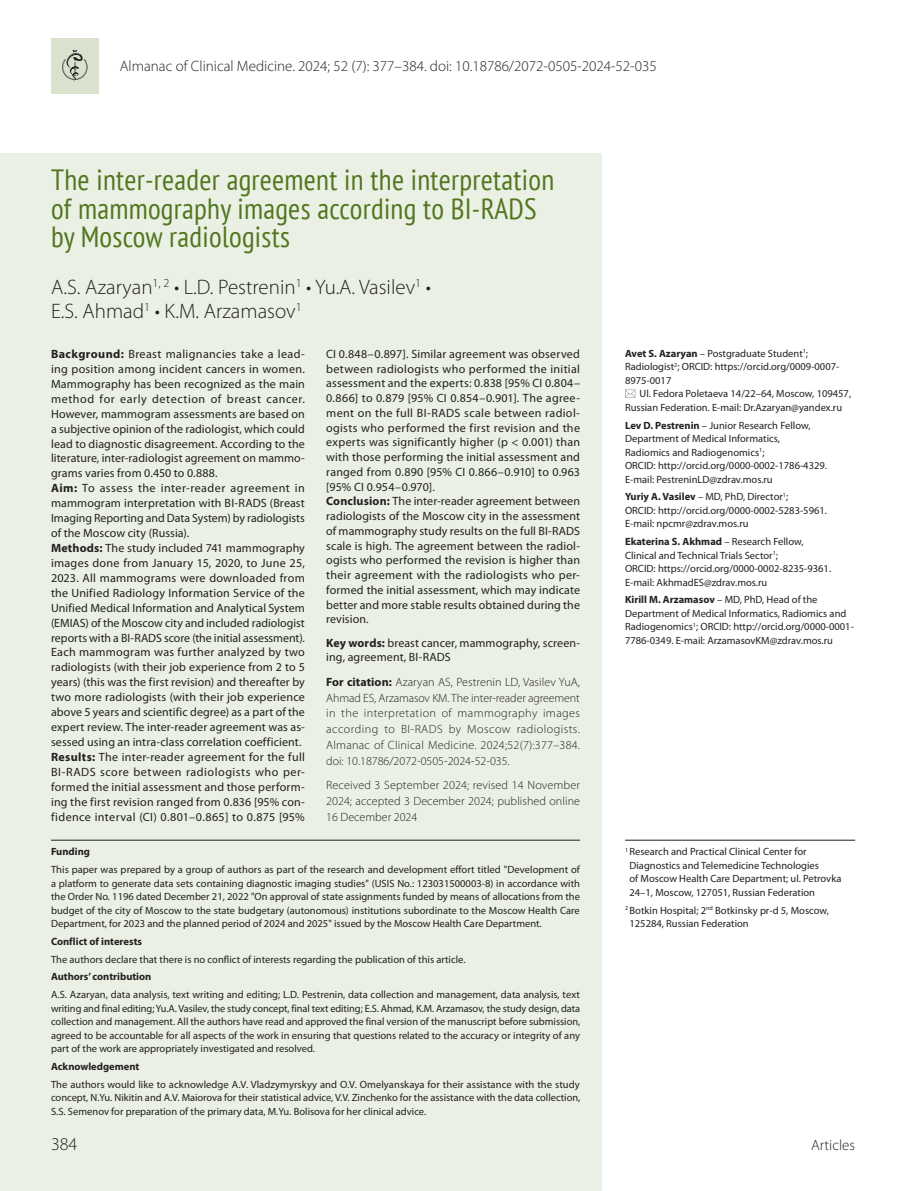
<style>
.page{position:relative;width:919px;height:1191px;background:#fff}
.page>*{position:absolute;margin:0;border:0;box-sizing:border-box;transform-origin:0 0}
.Заголовок-1{font:condensed 29.25px/28.5px "PT Sans";letter-spacing:.01em;color:#51771f}
.Авторы_Фамилии{font:300 21px/24px "Myriad Pro";color:#231f20}
.Загаловок-2{font:300 18px "Myriad Pro";color:#231f20}
.t1{font:300 15px "Myriad Pro";color:#231f20}
.Резюме{font:12px/14.9px "Myriad Pro";letter-spacing:.01em;color:#231f20;text-align:justify}
.doi{font:300 12px/15.8px "Myriad Pro";letter-spacing:.005em;color:#231f20;text-align:justify}
.Сноска-2{font:10.5px/13.5px "Myriad Pro";color:#231f20;text-align:justify}
.Авторы_Регалии{font:10.5px/13.5px "Myriad Pro";color:#231f20}
.Сноска-1{font:10.5px/13.5px "Myriad Pro";color:#231f20}
.Сноска-2-2{font:700 10.5px "Myriad Pro";color:#231f20}
.Сноска-1-2{font:700 10.5px "Myriad Pro";color:#231f20}
.s1{font-weight:700}
</style>
<div class="page">
<div style="left:0;top:153px;width:601px;height:1038px;background:#ebf0e5"></div>
<hr style="left:51px;top:840px;width:529px;height:1px;background:#231f20">
<hr style="left:625px;top:840px;width:230px;height:1px;background:#231f20">
<svg style="left:625px;top:390px;width:10px;height:7px"></svg>
<div style="left:51px;top:38px;width:48px;height:55px;background:#d9e2cd"></div>
<svg style="left:62px;top:50px;width:25px;height:32px"></svg>
<p class="t1" style="left:120px;top:57px;width:538px">Almanac of Clinical Medicine. 2024; 52 (7): 377–384. doi: 10.18786/2072-0505-2024-52-035</p>
<p class="Заголовок-1" style="left:51px;top:165px;width:504px">The inter-reader agreement in the interpretation of mammography images according to BI-RADS by Moscow radiologists</p>
<p class="Авторы_Фамилии" style="left:51px;top:275px;width:381px">A.S. Azaryan<sup>1,</sup> <sup>2</sup> • L.D. Pestrenin<sup>1</sup> • Yu.A. Vasilev<sup>1</sup> •<br>E.S. Ahmad<sup>1</sup> • K.M. Arzamasov<sup>1</sup></p>
<p class="Резюме" style="left:51px;top:346px;width:255px"><span class="s1">Background:</span> Breast malignancies take a lead&shy;ing position among incident cancers in women.<br>Mammography has been recognized as the main method for early detection of breast cancer.<br>However, mammogram assessments are based on a subjective opinion of the radiologist, which could lead to diagnostic disagreement. According to the literature, inter-radiologist agreement on mammo&shy;grams varies from 0.450 to 0.888.</p>
<p class="Резюме" style="left:51px;top:480px;width:255px"><span class="s1">Aim:</span> To assess the inter-reader agreement in mammogram interpretation with BI-RADS (Breast Imaging Reporting and Data System) by radiologists of the Moscow city (Russia).</p>
<p class="Резюме" style="left:51px;top:540px;width:255px"><span class="s1">Methods:</span> The study included 741 mammography images done from January 15, 2020, to June 25, 2023. All mammograms were downloaded from the Unified Radiology Information Service of the Unified Medical Information and Analytical System (EMIAS) of the Moscow city and included radiologist reports with a BI-RADS score (the initial assessment).<br>Each mammogram was further analyzed by two radiologists (with their job experience from 2 to 5 years) (this was the first revision) and thereafter by two more radiologists (with their job experience above 5 years and scientific degree) as a part of the expert review. The inter-reader agreement was as&shy;sessed using an intra-class correlation coefficient.</p>
<p class="Резюме" style="left:51px;top:749px;width:255px"><span class="s1">Results:</span> The inter-reader agreement for the full BI-RADS score between radiologists who per&shy;formed the initial assessment and those perform&shy;ing the first revision ranged from 0.836 [95% con&shy;fidence interval (CI) 0.801–0.865] to 0.875 [95%</p>
<p class="Резюме" style="left:326px;top:346px;width:255px">CI 0.848–0.897]. Similar agreement was observed between radiologists who performed the initial assessment and the experts: 0.838 [95% CI 0.804– 0.866] to 0.879 [95% CI 0.854–0.901]. The agree&shy;ment on the full BI-RADS scale between radiol&shy;ogists who performed the first revision and the experts was significantly higher (p &lt; 0.001) than with those performing the initial assessment and ranged from 0.890 [95% CI 0.866–0.910] to 0.963 [95% CI 0.954–0.970].</p>
<p class="Резюме" style="left:326px;top:494px;width:255px"><span class="s1">Conclusion:</span> The inter-reader agreement between radiologists of the Moscow city in the assessment of mammography study results on the full BI-RADS scale is high. The agreement between the radiol&shy;ogists who performed the revision is higher than their agreement with the radiologists who per&shy;formed the initial assessment, which may indicate better and more stable results obtained during the revision.</p>
<p class="Резюме" style="left:326px;top:635px;width:255px"><span class="s1">Key words:</span> breast cancer, mammography, screen&shy;ing, agreement, BI-RADS</p>
<p class="doi" style="left:326px;top:673px;width:255px"><span class="s1">For citation:</span> Azaryan AS, Pestrenin LD, Vasilev YuA, Ahmad ES, Arzamasov KM. The inter-reader agreement in the interpretation of mammography images according to BI-RADS by Moscow radiologists.<br>Almanac of Clinical Medicine. 2024;52(7):377–384. doi: 10.18786/2072-0505-2024-52-035.</p>
<p class="doi" style="left:326px;top:777px;width:255px">Received 3 September 2024; revised 14 November 2024; accepted 3 December 2024; published online 16 December 2024</p>
<p class="Сноска-1-2" style="left:51px;top:845px;width:40px">Funding</p>
<p class="Сноска-2" style="left:51px;top:862px;width:530px">This paper was prepared by a group of authors as part of the research and development effort titled "Development of a platform to generate data sets containing diagnostic imaging studies" (USIS No.: 123031500003-8) in accordance with the Order No. 1196 dated December 21, 2022 "On approval of state assignments funded by means of allocations from the budget of the city of Moscow to the state budgetary (autonomous) institutions subordinate to the Moscow Health Care Department, for 2023 and the planned period of 2024 and 2025" issued by the Moscow Health Care Department.</p>
<p class="Сноска-2-2" style="left:51px;top:934px;width:92px">Conflict of interests</p>
<p class="Сноска-2" style="left:51px;top:952px;width:416px">The authors declare that there is no conflict of interests regarding the publication of this article.</p>
<p class="Сноска-2-2" style="left:51px;top:970px;width:102px">Authors’ contribution</p>
<p class="Сноска-2" style="left:51px;top:987px;width:530px">A.S. Azaryan, data analysis, text writing and editing; L.D. Pestrenin, data collection and management, data analysis, text writing and final editing; Yu.A. Vasilev, the study concept, final text editing; E.S. Ahmad, K.M. Arzamasov, the study design, data collection and management. All the authors have read and approved the final version of the manuscript before submission, agreed to be accountable for all aspects of the work in ensuring that questions related to the accuracy or integrity of any part of the work are appropriately investigated and resolved.</p>
<p class="Сноска-2-2" style="left:51px;top:1059px;width:90px">Acknowledgement</p>
<p class="Сноска-2" style="left:51px;top:1077px;width:531px">The authors would like to acknowledge A.V. Vladzymyrskyy and O.V. Omelyanskaya for their assistance with the study concept, N.Yu. Nikitin and A.V. Maiorova for their statistical advice, V.V. Zinchenko for the assistance with the data collection, S.S. Semenov for preparation of the primary data, M.Yu. Bolisova for her clinical advice.</p>
<p class="Авторы_Регалии" style="left:625px;top:346px;width:184px"><span class="s1">Avet S. Azaryan</span> – Postgraduate Student<sup>1</sup>;</p>
<p class="Авторы_Регалии" style="left:625px;top:360px;width:216px">Radiologist<sup>2</sup>; ORCID: https://orcid.org/0009-0007-</p>
<p class="Авторы_Регалии" style="left:625px;top:373px;width:48px">8975-0017</p>
<p class="Авторы_Регалии" style="left:639px;top:387px;width:213px">Ul. Fedora Poletaeva 14/22–64, Moscow, 109457,</p>
<p class="Авторы_Регалии" style="left:625px;top:400px;width:219px">Russian Federation. E-mail: Dr.Azaryan@yandex.ru</p>
<p class="Авторы_Регалии" style="left:625px;top:418px;width:203px"><span class="s1">Lev D. Pestrenin</span> – Junior Research Fellow, Department of Medical Informatics, Radiomics and Radiogenomics<sup>1</sup>;<br>ORCID: http://orcid.org/0000-0002-1786-4329.<br>E-mail: PestreninLD@zdrav.mos.ru</p>
<p class="Авторы_Регалии" style="left:625px;top:490px;width:203px"><span class="s1">Yuriy A. Vasilev</span> – MD, PhD, Director<sup>1</sup>;<br>ORCID: http://orcid.org/0000-0002-5283-5961.<br>E-mail: npcmr@zdrav.mos.ru</p>
<p class="Авторы_Регалии" style="left:625px;top:535px;width:208px"><span class="s1">Ekaterina S. Akhmad</span> – Research Fellow, Clinical and Technical Trials Sector<sup>1</sup>;<br>ORCID: https://orcid.org/0000-0002-8235-9361.<br>E-mail: AkhmadES@zdrav.mos.ru</p>
<p class="Авторы_Регалии" style="left:625px;top:593px;width:230px"><span class="s1">Kirill M. Arzamasov</span> – MD, PhD, Head of the Department of Medical Informatics, Radiomics and Radiogenomics<sup>1</sup>; ORCID: http://orcid.org/0000-0001- 7786-0349. E-mail: ArzamasovKM@zdrav.mos.ru</p>
<p class="Сноска-1" style="left:629px;top:845px;width:213px;text-indent:-4px"><sup>1</sup> Research and Practical Clinical Center for Diagnostics and Telemedicine Technologies<br>of Moscow Health Care Department; ul. Petrovka 24–1, Moscow, 127051, Russian Federation</p>
<p class="Сноска-2" style="left:629px;top:903px;width:201px;text-indent:-4px"><sup>2</sup> Botkin Hospital; 2<sup>nd</sup> Botkinsky pr-d 5, Moscow,<br>125284, Russian Federation</p>
<p class="Загаловок-2" style="left:51px;top:1133px;width:28px">384</p>
<p class="t1" style="left:811px;top:1136px;width:46px">Articles</p>
</div>
